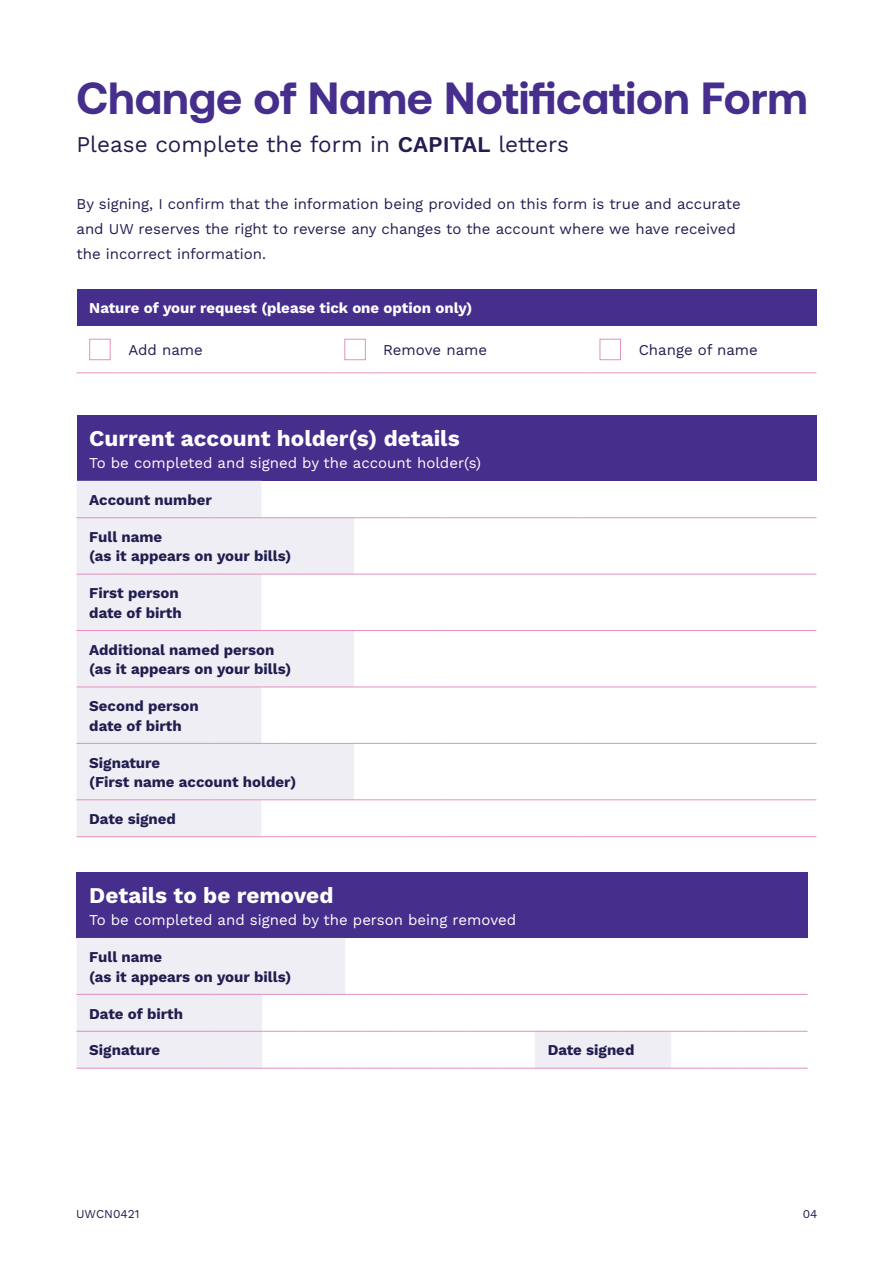
<style>
.page{position:relative;width:893px;height:1263px;background:#fff}
.page>*{position:absolute;margin:0;border:0;box-sizing:border-box;transform-origin:0 0}
.t1{font:700 45px "Aeonik";color:#452e8c}
.t2{font:700 22.5px "Work Sans";color:#fff}
.t3{font:22.5px "Work Sans";color:#211d50}
.t4{font:700 15px/19.5px "Work Sans";color:#211d50}
.t5{font:15px/25.2px "Work Sans";color:#211d50}
.t6{font:15px "Work Sans";color:#fff}
.t7{font:700 15px "Work Sans";color:#fff}
.t8{font:12px "Work Sans";color:#211d50}
.s1{font-weight:600}
</style>
<div class="page">
<div style="left:77px;top:416px;width:739px;height:65px;background:#452e8c"></div>
<svg style="left:77px;top:481px;width:277px;height:355px;fill:#efeef4"></svg>
<hr style="left:77px;top:517px;width:136px;height:1px;background:#e390be">
<hr style="left:213px;top:517px;width:37px;height:1px;background:#e390be">
<svg style="left:250px;top:517px;width:35px;height:1px"></svg>
<hr style="left:285px;top:517px;width:69px;height:1px;background:#e390be">
<hr style="left:354px;top:517px;width:46px;height:1px;background:#e390be">
<hr style="left:400px;top:517px;width:46px;height:1px;background:#e390be">
<hr style="left:446px;top:517px;width:137px;height:1px;background:#e390be">
<hr style="left:583px;top:517px;width:233px;height:1px;background:#e390be">
<hr style="left:77px;top:574px;width:136px;height:1px;background:#e390be">
<hr style="left:213px;top:574px;width:37px;height:1px;background:#e390be">
<svg style="left:250px;top:574px;width:35px;height:1px"></svg>
<hr style="left:285px;top:574px;width:69px;height:1px;background:#e390be">
<hr style="left:354px;top:574px;width:46px;height:1px;background:#e390be">
<hr style="left:400px;top:574px;width:46px;height:1px;background:#e390be">
<hr style="left:446px;top:574px;width:137px;height:1px;background:#e390be">
<hr style="left:583px;top:574px;width:233px;height:1px;background:#e390be">
<hr style="left:77px;top:630px;width:136px;height:1px;background:#e390be">
<hr style="left:213px;top:630px;width:37px;height:1px;background:#e390be">
<svg style="left:250px;top:630px;width:35px;height:1px"></svg>
<hr style="left:285px;top:630px;width:69px;height:1px;background:#e390be">
<hr style="left:354px;top:630px;width:46px;height:1px;background:#e390be">
<hr style="left:400px;top:630px;width:46px;height:1px;background:#e390be">
<hr style="left:446px;top:630px;width:137px;height:1px;background:#e390be">
<hr style="left:583px;top:630px;width:233px;height:1px;background:#e390be">
<hr style="left:77px;top:687px;width:136px;height:1px;background:#e390be">
<hr style="left:213px;top:687px;width:37px;height:1px;background:#e390be">
<svg style="left:250px;top:687px;width:35px;height:1px"></svg>
<hr style="left:285px;top:687px;width:69px;height:1px;background:#e390be">
<hr style="left:354px;top:687px;width:46px;height:1px;background:#e390be">
<hr style="left:400px;top:687px;width:46px;height:1px;background:#e390be">
<hr style="left:446px;top:687px;width:137px;height:1px;background:#e390be">
<hr style="left:583px;top:687px;width:233px;height:1px;background:#e390be">
<hr style="left:77px;top:743px;width:136px;height:1px;background:#e390be">
<hr style="left:213px;top:743px;width:37px;height:1px;background:#e390be">
<svg style="left:250px;top:743px;width:35px;height:1px"></svg>
<hr style="left:285px;top:743px;width:69px;height:1px;background:#e390be">
<hr style="left:354px;top:743px;width:46px;height:1px;background:#e390be">
<hr style="left:400px;top:743px;width:46px;height:1px;background:#e390be">
<hr style="left:77px;top:799px;width:136px;height:1px;background:#e390be">
<hr style="left:213px;top:799px;width:37px;height:1px;background:#e390be">
<svg style="left:250px;top:799px;width:35px;height:1px"></svg>
<hr style="left:285px;top:799px;width:69px;height:1px;background:#e390be">
<hr style="left:354px;top:799px;width:46px;height:1px;background:#e390be">
<hr style="left:400px;top:799px;width:46px;height:1px;background:#e390be">
<hr style="left:77px;top:836px;width:136px;height:1px;background:#e390be">
<hr style="left:213px;top:836px;width:37px;height:1px;background:#e390be">
<svg style="left:250px;top:836px;width:35px;height:1px"></svg>
<hr style="left:285px;top:836px;width:69px;height:1px;background:#e390be">
<hr style="left:354px;top:836px;width:46px;height:1px;background:#e390be">
<hr style="left:400px;top:836px;width:46px;height:1px;background:#e390be">
<hr style="left:446px;top:743px;width:137px;height:1px;background:#e390be">
<hr style="left:583px;top:743px;width:233px;height:1px;background:#e390be">
<hr style="left:446px;top:799px;width:137px;height:1px;background:#e390be">
<hr style="left:583px;top:799px;width:233px;height:1px;background:#e390be">
<hr style="left:446px;top:836px;width:137px;height:1px;background:#e390be">
<hr style="left:583px;top:836px;width:233px;height:1px;background:#e390be">
<div style="left:77px;top:289px;width:739px;height:37px;background:#452e8c"></div>
<hr style="left:77px;top:372px;width:39px;height:1px;background:#e390be">
<hr style="left:116px;top:372px;width:216px;height:1px;background:#e390be">
<hr style="left:332px;top:372px;width:38px;height:1px;background:#e390be">
<hr style="left:370px;top:372px;width:217px;height:1px;background:#e390be">
<hr style="left:587px;top:372px;width:39px;height:1px;background:#e390be">
<hr style="left:626px;top:372px;width:190px;height:1px;background:#e390be">
<div style="left:89px;top:339px;width:22px;height:21px;border:1px solid #e390be"></div>
<div style="left:344px;top:339px;width:22px;height:21px;border:1px solid #e390be"></div>
<div style="left:600px;top:339px;width:21px;height:21px;border:1px solid #e390be"></div>
<div style="left:77px;top:873px;width:731px;height:65px;background:#452e8c"></div>
<svg style="left:77px;top:938px;width:594px;height:130px"></svg>
<hr style="left:77px;top:994px;width:136px;height:1px;background:#e390be">
<hr style="left:213px;top:994px;width:49px;height:1px;background:#e390be">
<hr style="left:262px;top:994px;width:34px;height:1px;background:#e390be">
<svg style="left:296px;top:994px;width:68px;height:1px"></svg>
<hr style="left:364px;top:994px;width:35px;height:1px;background:#e390be">
<hr style="left:399px;top:994px;width:34px;height:1px;background:#e390be">
<svg style="left:433px;top:994px;width:34px;height:1px"></svg>
<hr style="left:467px;top:994px;width:34px;height:1px;background:#e390be">
<hr style="left:501px;top:994px;width:34px;height:1px;background:#e390be">
<hr style="left:535px;top:994px;width:30px;height:1px;background:#e390be">
<hr style="left:565px;top:994px;width:58px;height:1px;background:#e390be">
<hr style="left:623px;top:994px;width:48px;height:1px;background:#e390be">
<hr style="left:671px;top:994px;width:34px;height:1px;background:#e390be">
<hr style="left:705px;top:994px;width:34px;height:1px;background:#e390be">
<hr style="left:739px;top:994px;width:34px;height:1px;background:#e390be">
<hr style="left:773px;top:994px;width:35px;height:1px;background:#e390be">
<hr style="left:77px;top:1031px;width:136px;height:1px;background:#e390be">
<hr style="left:213px;top:1031px;width:49px;height:1px;background:#e390be">
<hr style="left:262px;top:1031px;width:34px;height:1px;background:#e390be">
<svg style="left:296px;top:1031px;width:68px;height:1px"></svg>
<hr style="left:364px;top:1031px;width:35px;height:1px;background:#e390be">
<hr style="left:399px;top:1031px;width:34px;height:1px;background:#e390be">
<svg style="left:433px;top:1031px;width:34px;height:1px"></svg>
<hr style="left:467px;top:1031px;width:34px;height:1px;background:#e390be">
<hr style="left:501px;top:1031px;width:34px;height:1px;background:#e390be">
<hr style="left:535px;top:1031px;width:30px;height:1px;background:#e390be">
<hr style="left:565px;top:1031px;width:58px;height:1px;background:#e390be">
<hr style="left:623px;top:1031px;width:48px;height:1px;background:#e390be">
<hr style="left:671px;top:1031px;width:34px;height:1px;background:#e390be">
<hr style="left:705px;top:1031px;width:34px;height:1px;background:#e390be">
<hr style="left:739px;top:1031px;width:34px;height:1px;background:#e390be">
<hr style="left:773px;top:1031px;width:35px;height:1px;background:#e390be">
<hr style="left:77px;top:1068px;width:136px;height:1px;background:#e390be">
<hr style="left:213px;top:1068px;width:49px;height:1px;background:#e390be">
<hr style="left:262px;top:1068px;width:34px;height:1px;background:#e390be">
<svg style="left:296px;top:1068px;width:68px;height:1px"></svg>
<hr style="left:364px;top:1068px;width:35px;height:1px;background:#e390be">
<hr style="left:399px;top:1068px;width:34px;height:1px;background:#e390be">
<svg style="left:433px;top:1068px;width:34px;height:1px"></svg>
<hr style="left:467px;top:1068px;width:34px;height:1px;background:#e390be">
<hr style="left:501px;top:1068px;width:34px;height:1px;background:#e390be">
<hr style="left:535px;top:1068px;width:30px;height:1px;background:#e390be">
<hr style="left:565px;top:1068px;width:58px;height:1px;background:#e390be">
<hr style="left:623px;top:1068px;width:48px;height:1px;background:#e390be">
<hr style="left:671px;top:1068px;width:34px;height:1px;background:#e390be">
<hr style="left:705px;top:1068px;width:34px;height:1px;background:#e390be">
<hr style="left:739px;top:1068px;width:34px;height:1px;background:#e390be">
<hr style="left:773px;top:1068px;width:35px;height:1px;background:#e390be">
<h1 class="t1" style="left:77px;top:73px;width:733px">Change of Name Notification Form</h1>
<h2 class="t3" style="left:77px;top:127px;width:494px">Please complete the form in <span class="s1">CAPITAL</span> letters</h2>
<p class="t5" style="left:77px;top:191px;width:666px">By signing, I confirm that the information being provided on this form is true and accurate and UW reserves the right to reverse any changes to the account where we have received the incorrect information.</p>
<p class="t7" style="left:89px;top:297px;width:385px">Nature of your request (please tick one option only)</p>
<p class="t5" style="left:128px;top:337px;width:76px">Add name</p>
<p class="t5" style="left:383px;top:337px;width:105px">Remove name</p>
<p class="t5" style="left:639px;top:337px;width:121px">Change of name</p>
<h2 class="t2" style="left:89px;top:421px;width:372px">Current account holder(s) details</h2>
<p class="t6" style="left:89px;top:451px;width:393px">To be completed and signed by the account holder(s)</p>
<p class="t4" style="left:89px;top:489px;width:124px">Account number</p>
<p class="t4" style="left:89px;top:526px;width:203px">Full name<br>(as it appears on your bills)</p>
<p class="t4" style="left:89px;top:583px;width:94px">First person date of birth</p>
<p class="t4" style="left:89px;top:639px;width:203px">Additional named person (as it appears on your bills)</p>
<p class="t4" style="left:89px;top:696px;width:111px">Second person date of birth</p>
<p class="t4" style="left:89px;top:752px;width:208px">Signature<br>(First name account holder)</p>
<p class="t4" style="left:89px;top:808px;width:88px">Date signed</p>
<h2 class="t2" style="left:89px;top:878px;width:246px">Details to be removed</h2>
<p class="t6" style="left:89px;top:909px;width:428px">To be completed and signed by the person being removed</p>
<p class="t4" style="left:89px;top:947px;width:203px">Full name<br>(as it appears on your bills)</p>
<p class="t4" style="left:89px;top:1003px;width:95px">Date of birth</p>
<p class="t4" style="left:89px;top:1040px;width:72px">Signature</p>
<p class="t4" style="left:548px;top:1040px;width:88px">Date signed</p>
<p class="t8" style="left:76px;top:1205px;width:65px">UWCN0421</p>
<p class="t8" style="left:803px;top:1205px;width:16px">04</p>
</div>
